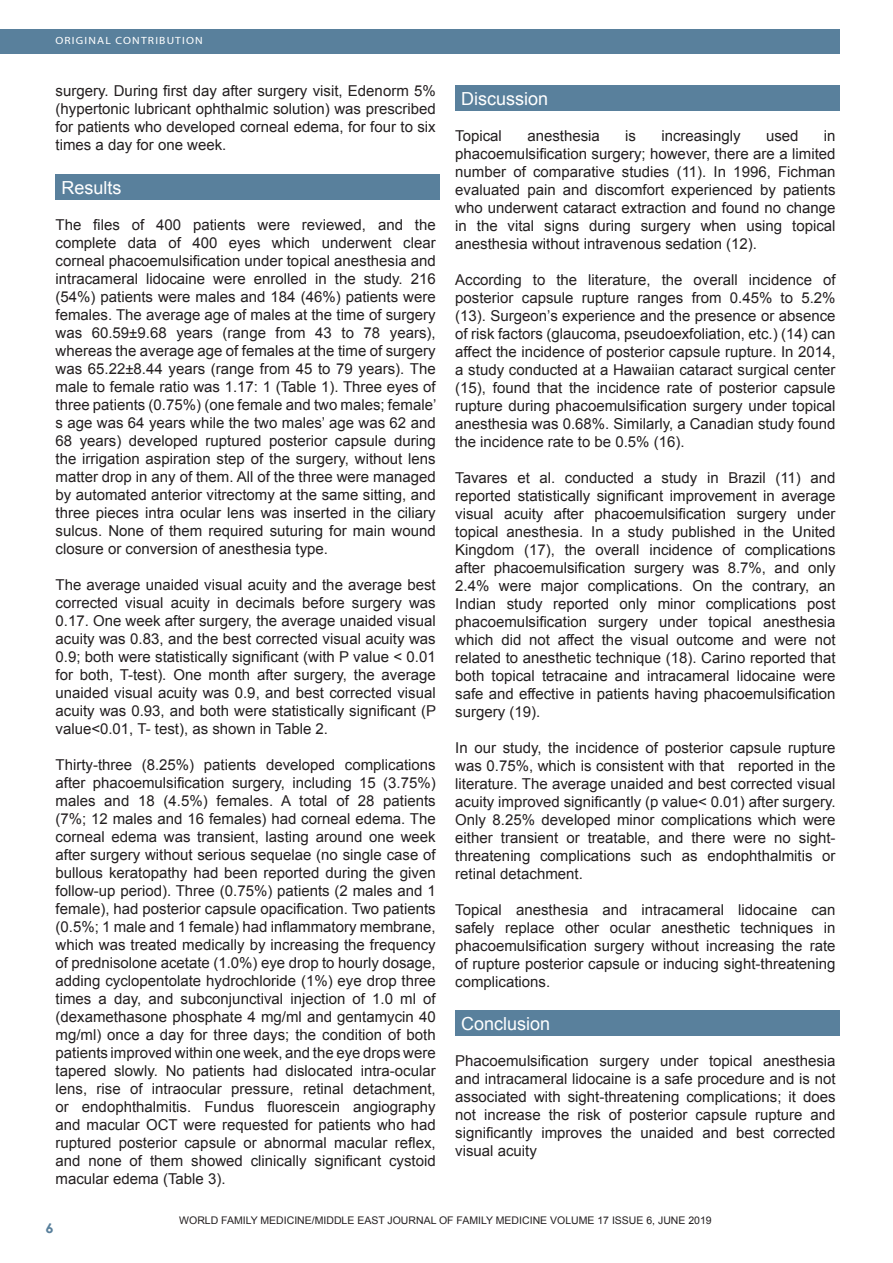
<style>
.page{position:relative;width:893px;height:1263px;background:#fff}
.page>*{position:absolute;margin:0;border:0;box-sizing:border-box;transform-origin:0 0}
.Footnote_Text{font:18px "Arial";color:#fff}
.Footnote_Text-2{font:15px/18px "Arial";color:#231f20;text-align:justify}
.Footnote_Text-3{font:10.5px "Arial";color:#231f20}
.t1{font:10.5px "Myriad";letter-spacing:.1em;color:#fff;scale:1.1 1}
</style>
<div class="page">
<div style="left:0;top:30px;width:840px;height:24px;background:#59809c"></div>
<div style="left:56px;top:174px;width:384px;height:26px;background:#59809c"></div>
<div style="left:455px;top:86px;width:384px;height:25px;background:#59809c"></div>
<div style="left:455px;top:1011px;width:384px;height:25px;background:#59809c"></div>
<p class="t1" style="left:56px;top:35px;width:135px">ORIGINAL CONTRIBUTION</p>
<p class="Footnote_Text-2" style="left:56px;top:82px;width:382px">surgery. During first day after surgery visit, Edenorm 5% (hypertonic lubricant ophthalmic solution) was prescribed for patients who developed corneal edema, for four to six times a day for one week.</p>
<p class="Footnote_Text" style="left:62px;top:175px;width:62px">Results</p>
<p class="Footnote_Text-2" style="left:56px;top:215px;width:382px">The files of 400 patients were reviewed, and the complete data of 400 eyes which underwent clear corneal phacoemulsification under topical anesthesia and intracameral lidocaine were enrolled in the study. 216 (54%) patients were males and 184 (46%) patients were females. The average age of males at the time of surgery was 60.59±9.68 years (range from 43 to 78 years), whereas the average age of females at the time of surgery was 65.22±8.44 years (range from 45 to 79 years). The male to female ratio was 1.17: 1 (Table 1). Three eyes of three patients (0.75%) (one female and two males; female’ s age was 64 years while the two males’ age was 62 and 68 years) developed ruptured posterior capsule during the irrigation aspiration step of the surgery, without lens matter drop in any of them. All of the three were managed by automated anterior vitrectomy at the same sitting, and three pieces intra ocular lens was inserted in the ciliary sulcus. None of them required suturing for main wound closure or conversion of anesthesia type.</p>
<p class="Footnote_Text-2" style="left:56px;top:575px;width:382px">The average unaided visual acuity and the average best corrected visual acuity in decimals before surgery was 0.17. One week after surgery, the average unaided visual acuity was 0.83, and the best corrected visual acuity was 0.9; both were statistically significant (with P value &lt; 0.01 for both, T-test). One month after surgery, the average unaided visual acuity was 0.9, and best corrected visual acuity was 0.93, and both were statistically significant (P value&lt;0.01, T- test), as shown in Table 2.</p>
<p class="Footnote_Text-2" style="left:56px;top:755px;width:382px">Thirty-three (8.25%) patients developed complications after phacoemulsification surgery, including 15 (3.75%) males and 18 (4.5%) females. A total of 28 patients (7%; 12 males and 16 females) had corneal edema. The corneal edema was transient, lasting around one week after surgery without serious sequelae (no single case of bullous keratopathy had been reported during the given follow-up period). Three (0.75%) patients (2 males and 1 female), had posterior capsule opacification. Two patients (0.5%; 1 male and 1 female) had inflammatory membrane, which was treated medically by increasing the frequency of prednisolone acetate (1.0%) eye drop to hourly dosage, adding cyclopentolate hydrochloride (1%) eye drop three times a day, and subconjunctival injection of 1.0 ml of (dexamethasone phosphate 4 mg/ml and gentamycin 40 mg/ml) once a day for three days; the condition of both patients improved within one week, and the eye drops were tapered slowly. No patients had dislocated intra-ocular lens, rise of intraocular pressure, retinal detachment, or endophthalmitis. Fundus fluorescein angiography and macular OCT were requested for patients who had ruptured posterior capsule or abnormal macular reflex, and none of them showed clinically significant cystoid macular edema (Table 3).</p>
<p class="Footnote_Text" style="left:461px;top:86px;width:89px">Discussion</p>
<p class="Footnote_Text-2" style="left:455px;top:126px;width:48px">Topical</p>
<p class="Footnote_Text-2" style="left:527px;top:126px;width:74px">anesthesia</p>
<p class="Footnote_Text-2" style="left:625px;top:126px;width:12px">is</p>
<p class="Footnote_Text-2" style="left:661px;top:126px;width:81px">increasingly</p>
<p class="Footnote_Text-2" style="left:766px;top:126px;width:34px">used</p>
<p class="Footnote_Text-2" style="left:455px;top:126px;width:382px;text-indent:369px">in phacoemulsification surgery; however, there are a limited number of comparative studies (11). In 1996, Fichman evaluated pain and discomfort experienced by patients who underwent cataract extraction and found no change in the vital signs during surgery when using topical anesthesia without intravenous sedation (12).</p>
<p class="Footnote_Text-2" style="left:455px;top:270px;width:382px">According to the literature, the overall incidence of posterior capsule rupture ranges from 0.45% to 5.2% (13). Surgeon’s experience and the presence or absence of risk factors (glaucoma, pseudoexfoliation, etc.) (14) can affect the incidence of posterior capsule rupture. In 2014, a study conducted at a Hawaiian cataract surgical center (15), found that the incidence rate of posterior capsule rupture during phacoemulsification surgery under topical anesthesia was 0.68%. Similarly, a Canadian study found the incidence rate to be 0.5% (16).</p>
<p class="Footnote_Text-2" style="left:455px;top:468px;width:382px">Tavares et al. conducted a study in Brazil (11) and reported statistically significant improvement in average visual acuity after phacoemulsification surgery under topical anesthesia. In a study published in the United Kingdom (17), the overall incidence of complications after phacoemulsification surgery was 8.7%, and only 2.4% were major complications. On the contrary, an Indian study reported only minor complications post phacoemulsification surgery under topical anesthesia which did not affect the visual outcome and were not related to anesthetic technique (18). Carino reported that both topical tetracaine and intracameral lidocaine were safe and effective in patients having phacoemulsification surgery (19).</p>
<p class="Footnote_Text-2" style="left:455px;top:738px;width:382px">In our study, the incidence of posterior capsule rupture was 0.75%, which is consistent with that reported in the literature. The average unaided and best corrected visual acuity improved significantly (p value&lt; 0.01) after surgery.<br>Only 8.25% developed minor complications which were either transient or treatable, and there were no sight&shy;threatening complications such as endophthalmitis or retinal detachment.</p>
<p class="Footnote_Text-2" style="left:455px;top:900px;width:382px">Topical anesthesia and intracameral lidocaine can safely replace other ocular anesthetic techniques in phacoemulsification surgery without increasing the rate of rupture posterior capsule or inducing sight-threatening complications.</p>
<p class="Footnote_Text" style="left:461px;top:1012px;width:91px">Conclusion</p>
<p class="Footnote_Text-2" style="left:455px;top:1052px;width:382px">Phacoemulsification surgery under topical anesthesia and intracameral lidocaine is a safe procedure and is not associated with sight-threatening complications; it does not increase the risk of posterior capsule rupture and significantly improves the unaided and best corrected visual acuity</p>
<p class="Footnote_Text-3" style="left:179px;top:1214px;width:534px">WORLD FAMILY MEDICINE/MIDDLE EAST JOURNAL OF FAMILY MEDICINE VOLUME 17 ISSUE 6, JUNE 2019</p>
</div>
